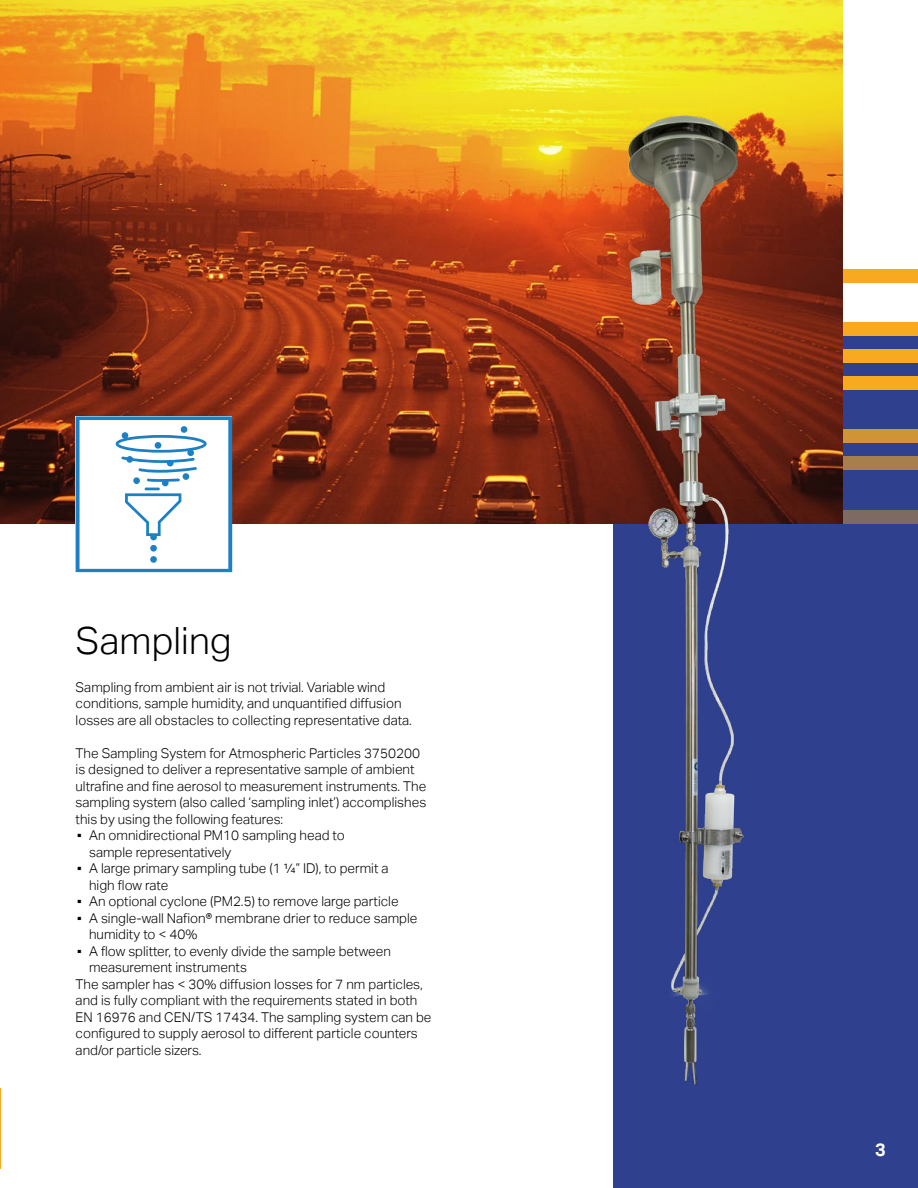
<style>
.page{position:relative;width:918px;height:1188px;background:#fff}
.page>*{position:absolute;margin:0;border:0;box-sizing:border-box;transform-origin:0 0}
.t1{font:300 37.5px "Aktiv Grotesk";color:#000}
.t2{font:700 18px "Aktiv Grotesk";color:#fff}
.t3{font:300 13.5px/16.5px "Aktiv Grotesk";color:#000}
.s1{font-weight:400}
</style>
<div class="page">
<hr style="left:0;top:1089px;width:1px;height:80px;background:#f7a920">
<div style="left:613px;top:336px;width:305px;height:852px;background:#2f418e"></div>
<div style="left:842px;top:430px;width:76px;height:13px;background:#cf9436"></div>
<div style="left:842px;top:323px;width:76px;height:13px;background:#f7a920"></div>
<div style="left:842px;top:457px;width:76px;height:13px;background:#a77f4c"></div>
<div style="left:842px;top:269px;width:76px;height:13px;background:#f7a920"></div>
<div style="left:842px;top:349px;width:76px;height:14px;background:#f7a920"></div>
<div style="left:842px;top:376px;width:76px;height:13px;background:#f7a920"></div>
<div style="left:842px;top:510px;width:76px;height:14px;background:#7e6a62"></div>
<img style="left:0;top:0;width:842px;height:524px">
<img style="left:577px;top:66px;width:209px;height:1019px">
<svg style="left:76px;top:416px;width:156px;height:156px"></svg>
<h1 class="t1" style="left:76px;top:619px;width:158px">Sampling</h1>
<p class="t3" style="left:76px;top:679px;width:338px">Sampling from ambient air is not trivial. Variable wind conditions, sample humidity, and unquantified diffusion losses are all obstacles to collecting representative data.</p>
<p class="t3" style="left:76px;top:745px;width:352px">The Sampling System for Atmospheric Particles 3750200 is designed to deliver a representative sample of ambient ultrafine and fine aerosol to measurement instruments. The sampling system (also called ‘sampling inlet’) accomplishes this by using the following features:</p>
<p class="t3" style="left:89px;top:827px;width:257px;text-indent:-14px"><span class="s1">▪</span> An omnidirectional PM10 sampling head to sample representatively</p>
<p class="t3" style="left:89px;top:860px;width:301px;text-indent:-14px"><span class="s1">▪</span> A large primary sampling tube (1 ¼” ID), to permit a high flow rate</p>
<p class="t3" style="left:76px;top:893px;width:325px"><span class="s1">▪</span> An optional cyclone (PM2.5) to remove large particle</p>
<p class="t3" style="left:89px;top:910px;width:330px;text-indent:-14px"><span class="s1">▪</span> A single-wall Nafion® membrane drier to reduce sample humidity to &lt; 40%</p>
<p class="t3" style="left:76px;top:943px;width:317px"><span class="s1">▪</span> A flow splitter, to evenly divide the sample between</p>
<p class="t3" style="left:89px;top:959px;width:159px">measurement instruments</p>
<p class="t3" style="left:76px;top:976px;width:349px">The sampler has &lt; 30% diffusion losses for 7 nm particles,</p>
<p class="t3" style="left:76px;top:992px;width:343px">and is fully compliant with the requirements stated in both</p>
<p class="t3" style="left:76px;top:1009px;width:357px">EN 16976 and CEN/TS 17434. The sampling system can be</p>
<p class="t3" style="left:76px;top:1025px;width:344px">configured to supply aerosol to different particle counters</p>
<p class="t3" style="left:76px;top:1042px;width:128px">and/or particle sizers.</p>
<h2 class="t2" style="left:875px;top:1139px;width:12px">3</h2>
</div>
